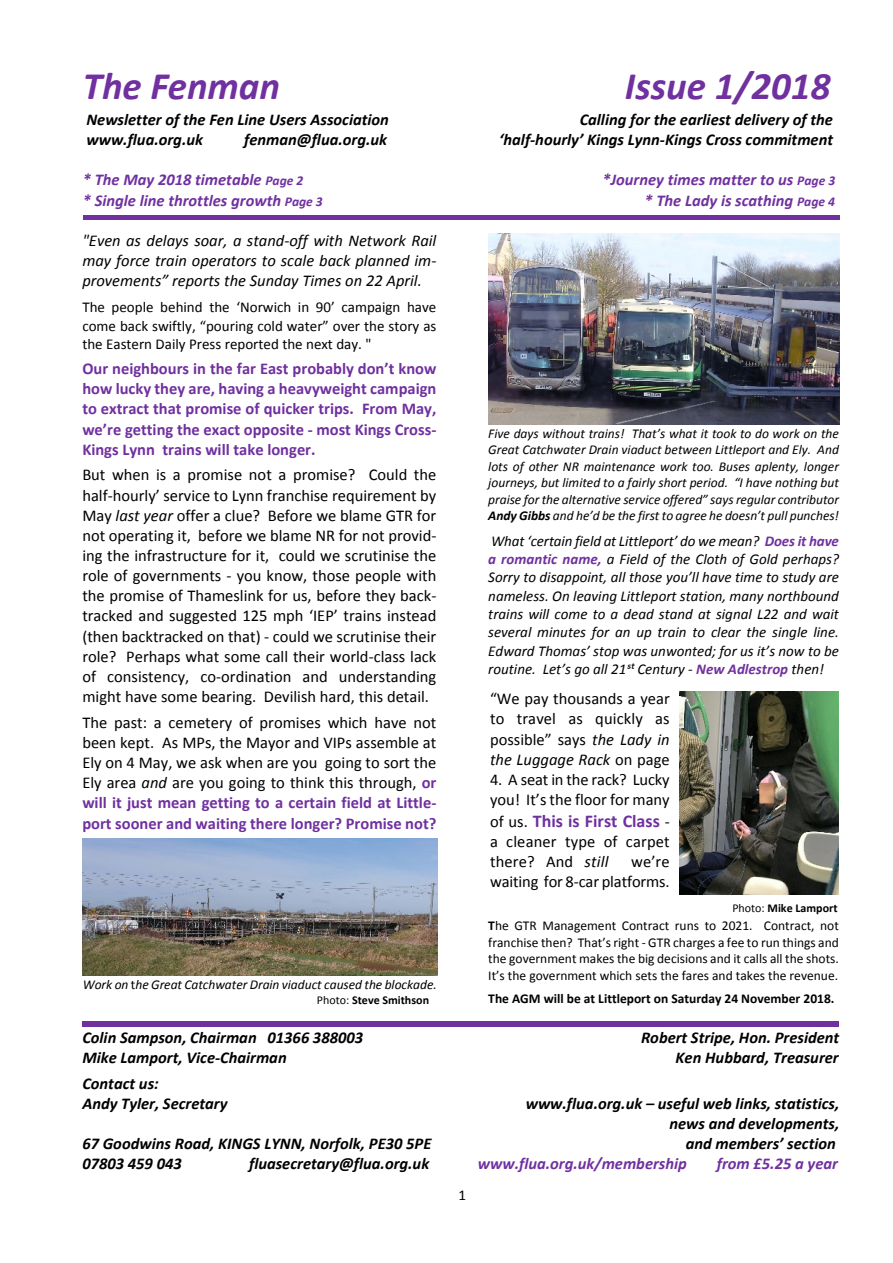
<style>
.page{position:relative;width:893px;height:1263px;background:#fff}
.page>*{position:absolute;margin:0;border:0;box-sizing:border-box;transform-origin:0 0}
.t1{font:italic 700 39px "Calibri";color:#7030a0}
.t2{font:700 18px "Calibri";color:#7030a0}
.t3{font:16.5px/20.1px "Calibri";color:#000;text-align:justify}
.t4{font:italic 700 16.5px/20.1px "Calibri";color:#000}
.t5{font:700 16.5px/20.1px "Calibri";color:#7030a0;text-align:justify}
.t6{font:italic 700 16.5px "Calibri";color:#7030a0}
.t7{font:italic 16.5px/20.1px "Calibri";color:#000;text-align:justify}
.t8{font:italic 15px/18.3px "Calibri";color:#000;text-align:justify}
.t9{font:15px/18.3px "Calibri";color:#000;text-align:justify}
.t10{font:italic 13.5px/16.5px "Calibri";letter-spacing:-.005em;color:#000;text-align:justify}
.t11{font:13.5px/16.5px "Calibri";color:#000;text-align:justify}
.t12{font:700 13.5px "Calibri";color:#000}
.t13{font:700 12px "Calibri";color:#000}
.s1{font-size:13.5px}
.s2{font-style:italic}
.s3{font-weight:700;color:#7030a0}
.s4{font-style:normal}
.s5{font-weight:400}
.s6{font-weight:700}
.s7{font-weight:400;font-size:16.5px;color:#000}
</style>
<div class="page">
<hr style="left:83px;top:216px;width:756px;height:4px;background:#7030a0">
<div style="left:82px;top:1021px;width:757px;height:5px;background:#7030a0"></div>
<img style="left:488px;top:233px;width:351px;height:191px">
<img style="left:82px;top:839px;width:355px;height:136px">
<img style="left:679px;top:692px;width:160px;height:202px">
<h1 class="t1" style="left:83px;top:69px;width:199px">The Fenman</h1>
<h1 class="t1" style="left:625px;top:69px;width:207px">Issue 1/2018</h1>
<p class="t4" style="left:86px;top:111px;width:304px">Newsletter of the Fen Line Users Association</p>
<p class="t4" style="left:580px;top:111px;width:255px">Calling for the earliest delivery of the</p>
<p class="t4" style="left:86px;top:131px;width:118px">www.flua.org.uk</p>
<p class="t4" style="left:244px;top:131px;width:144px">fenman@flua.org.uk</p>
<p class="t4" style="left:499px;top:131px;width:335px">‘half-hourly’ Kings Lynn-Kings Cross commitment</p>
<p class="t6" style="left:83px;top:173px;width:222px">* The May 2018 timetable <span class="s1">Page 2</span></p>
<p class="t6" style="left:602px;top:173px;width:234px">*Journey times matter to us <span class="s1">Page 3</span></p>
<p class="t6" style="left:83px;top:193px;width:242px">* Single line throttles growth <span class="s1">Page 3</span></p>
<p class="t6" style="left:644px;top:193px;width:192px">* The Lady is scathing <span class="s1">Page 4</span></p>
<p class="t7" style="left:82px;top:232px;width:356px">"Even as delays soar, a stand-off with Network Rail may force train operators to scale back planned im&shy;provements” reports the Sunday Times on 22 April.</p>
<p class="t9" style="left:82px;top:299px;width:356px">The people behind the ‘Norwich in 90’ campaign have come back swiftly, “pouring cold water” over the story as the Eastern Daily Press reported the next day. "</p>
<p class="t5" style="left:82px;top:360px;width:356px">Our neighbours in the far East probably don’t know how lucky they are, having a heavyweight campaign to extract that promise of quicker trips. From May, we’re getting the exact opposite - most Kings Cross-Kings Lynn trains will take longer.</p>
<p class="t3" style="left:82px;top:466px;width:356px">But when is a promise not a promise? Could the half-hourly’ service to Lynn franchise requirement by May <span class="s2">last year</span> offer a clue? Before we blame GTR for not operating it, before we blame NR for not provid&shy;ing the infrastructure for it, could we scrutinise the role of governments - you know, those people with the promise of Thameslink for us, before they back&shy;tracked and suggested 125 mph ‘IEP’ trains instead (then backtracked on that) - could we scrutinise their role? Perhaps what some call their world-class lack of consistency, co-ordination and understanding might have some bearing. Devilish hard, this detail.</p>
<p class="t3" style="left:82px;top:713px;width:356px">The past: a cemetery of promises which have not been kept. As MPs, the Mayor and VIPs assemble at Ely on 4 May, we ask when are you going to sort the Ely area <span class="s2">and</span> are you going to think this through, <span class="s3">or will it just mean getting to a certain field at Little&shy;port sooner and waiting there longer? Promise not?</span></p>
<p class="t10" style="left:83px;top:977px;width:356px">Work on <span class="s4">t</span>he Great Catchwater Drain viaduct caused the blockade.</p>
<p class="t13" style="left:317px;top:995px;width:114px"><span class="s5">Photo:</span> Steve Smithson</p>
<p class="t10" style="left:488px;top:426px;width:352px">Five days without trains! That’s what it took to do work on the Great Catchwater Drain viaduct between Littleport and Ely. And lots of other NR maintenance work too. Buses aplenty, longer journeys, but limited to a fairly short period. “I have nothing but praise for the alternative service offered” says regular contributor <span class="s6">Andy Gibbs</span> and he’d be the first to agree he doesn’t pull punches!</p>
<p class="t8" style="left:488px;top:533px;width:352px">What ‘certain field at Littleport’ do we mean? <span class="s3">Does it have a romantic name,</span> a Field of the Cloth of Gold perhaps?<br>Sorry to disappoint, all those you’ll have time to study are nameless. On leaving Littleport station, many northbound trains will come to a dead stand at signal L22 and wait several minutes for an up train to clear the single line.<br>Edward Thomas’ stop was unwonted; for us it’s now to be routine. Let’s go all 21st Century - <span class="s3">New Adlestrop</span> then!</p>
<p class="t3" style="left:490px;top:690px;width:181px">“We pay thousands a year to travel as quickly as possible” says <span class="s2">the Lady in the Luggage Rack</span> on page</p>
<p class="t3" style="left:490px;top:771px;width:181px">4. A seat in the rack? Lucky you! It’s the floor for many</p>
<p class="t2" style="left:490px;top:813px;width:181px"><span class="s7">of us.</span> This is First Class <span class="s7">-</span></p>
<p class="t3" style="left:490px;top:833px;width:181px">a cleaner type of carpet there? And <span class="s2">still</span></p>
<p class="t3" style="left:490px;top:853px;width:181px;text-align:right">we’re<br>waiting for 8-car platforms.</p>
<p class="t13" style="left:732px;top:903px;width:107px"><span class="s5">Photo:</span> Mike Lamport</p>
<p class="t11" style="left:488px;top:918px;width:352px"><span class="s6">T</span>he GTR Management Contract runs to 2021. Contract, not franchise then? That’s right - GTR charges a fee to run things and the government makes the big decisions and it calls all the shots.<br>It’s the government which sets the fares and takes the revenue.</p>
<p class="t12" style="left:488px;top:993px;width:348px">The AGM will be at Littleport on Saturday 24 November 2018.</p>
<p class="t4" style="left:82px;top:1029px;width:282px">Colin Sampson, Chairman 01366 388003</p>
<p class="t4" style="left:641px;top:1029px;width:200px">Robert Stripe, Hon. President</p>
<p class="t4" style="left:82px;top:1049px;width:206px">Mike Lamport, Vice-Chairman</p>
<p class="t4" style="left:676px;top:1049px;width:165px">Ken Hubbard, Treasurer</p>
<p class="t4" style="left:82px;top:1075px;width:147px">Contact us:<br>Andy Tyler, Secretary</p>
<p class="t4" style="left:526px;top:1095px;width:315px;text-align:right">www.flua.org.uk – useful web links, statistics, news and developments,</p>
<p class="t4" style="left:82px;top:1135px;width:351px">67 Goodwins Road, KINGS LYNN, Norfolk, PE30 5PE</p>
<p class="t4" style="left:686px;top:1135px;width:152px">and members’ section</p>
<p class="t4" style="left:82px;top:1155px;width:101px">07803 459 043</p>
<p class="t4" style="left:249px;top:1155px;width:182px">fluasecretary@flua.org.uk</p>
<p class="t6" style="left:478px;top:1157px;width:210px">www.flua.org.uk/membership</p>
<p class="t6" style="left:717px;top:1157px;width:123px">from £5.25 a year</p>
<p class="t9" style="left:459px;top:1187px;width:9px">1</p>
</div>
